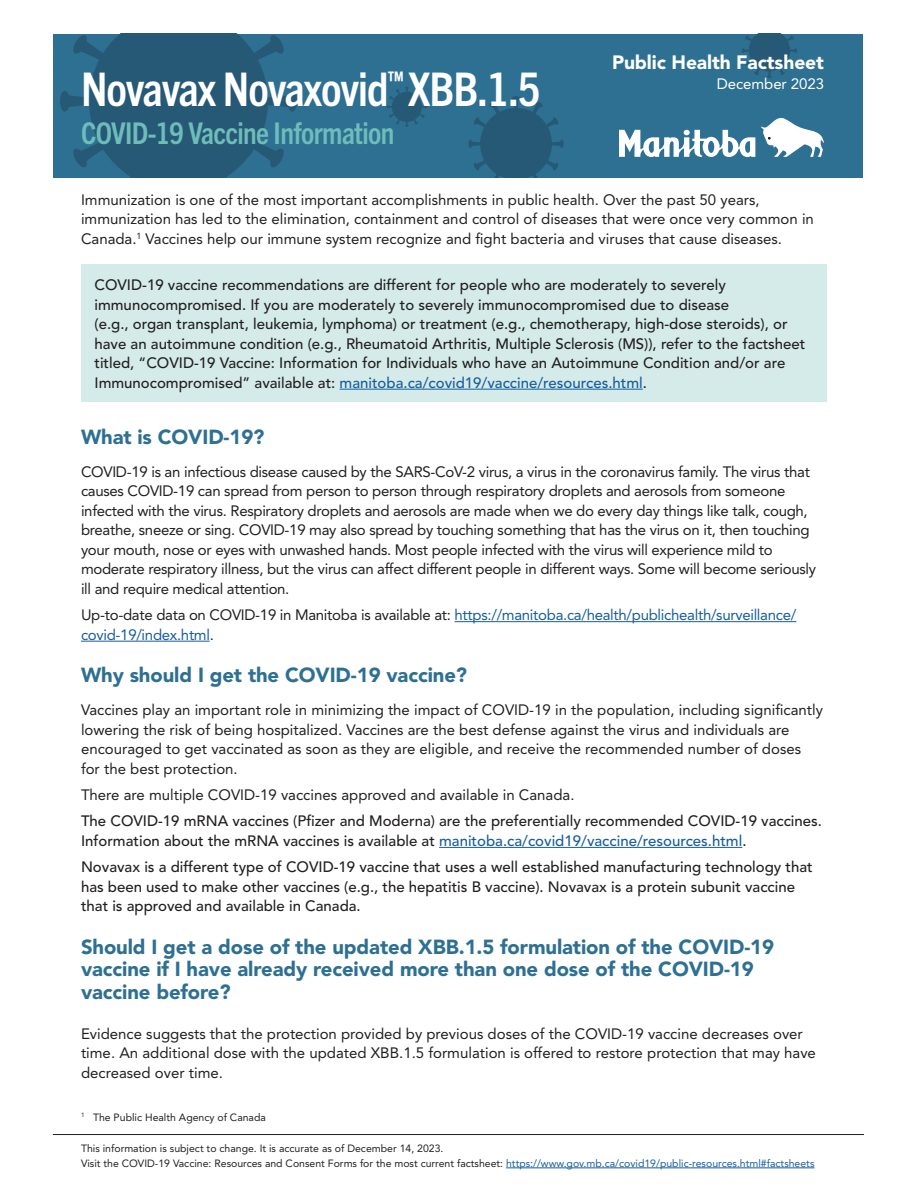
<style>
.page{position:relative;width:918px;height:1188px;background:#fff}
.page>*{position:absolute;margin:0;border:0;box-sizing:border-box;transform-origin:0 0}
.t1{font:700 condensed 46.5px "Trade Gothic Next LT Pro";letter-spacing:-.02em;color:#fff}
.t2{font:700 condensed 30px "Trade Gothic Next LT Pro";letter-spacing:-.02em;color:#6fbcba}
.body{font:900 20.25px/22.5px "Avenir LT Std";letter-spacing:-.005em;color:#2e7092}
.subhead{font:900 20.25px "Avenir LT Std";letter-spacing:-.005em;color:#2e7092}
.body-2{font:900 19.2px "Avenir LT Std";letter-spacing:-.005em;color:#fff}
.body-3{font:500 15px/19.5px "Avenir LT Std";color:#231f20}
.body-4{font:15px/19.5px "Avenir LT Std";color:#231f20}
.body-5{font:15px/19.5px "Avenir LT Std";letter-spacing:-.02em;color:#231f20}
.body-6{font:15px/19.5px "Avenir LT Std";letter-spacing:-.02em;color:#175d9e}
.body-7{font:15px "Avenir LT Std";letter-spacing:-.005em;color:#fff}
.footnote{font:10.5px/15px "Avenir LT Std";color:#231f20}
.s1{color:#175d9e}
.s2{color:#231f20}
</style>
<div class="page">
<hr style="left:53px;top:1134px;width:811px;height:1px;background:#231f20">
<div style="left:81px;top:265px;width:745px;height:137px;background:#d4ebea"></div>
<div style="left:53px;top:34px;width:809px;height:143px;background:#2e7092"></div>
<svg style="left:60px;top:34px;width:237px;height:143px"></svg>
<svg style="left:468px;top:96px;width:96px;height:81px"></svg>
<svg style="left:387px;top:87px;width:40px;height:40px"></svg>
<svg style="left:742px;top:34px;width:55px;height:44px"></svg>
<svg style="left:619px;top:130px;width:136px;height:27px"></svg>
<svg style="left:761px;top:118px;width:63px;height:39px"></svg>
<hr style="left:340px;top:389px;width:303px;height:1px;background:#175d9e">
<hr style="left:455px;top:621px;width:341px;height:1px;background:#175d9e">
<hr style="left:81px;top:641px;width:129px;height:1px;background:#175d9e">
<hr style="left:439px;top:847px;width:303px;height:1px;background:#175d9e">
<hr style="left:506px;top:1168px;width:308px;height:1px;background:#175d9e">
<p class="t1" style="left:81px;top:57px;width:461px">Novavax Novaxovid<sup>™</sup> XBB.1.5</p>
<p class="t2" style="left:81px;top:112px;width:315px">COVID-19 Vaccine Information</p>
<p class="body-2" style="left:612px;top:50px;width:213px">Public Health Factsheet</p>
<p class="body-7" style="left:717px;top:75px;width:109px">December 2023</p>
<p class="body-4" style="left:81px;top:190px;width:734px">Immunization is one of the most important accomplishments in public health. Over the past 50 years, immunization has led to the elimination, containment and control of diseases that were once very common in<br>Canada.<sup>1</sup> Vaccines help our immune system recognize and fight bacteria and viruses that cause diseases.</p>
<p class="body-3" style="left:95px;top:276px;width:712px">COVID-19 vaccine recommendations are different for people who are moderately to severely immunocompromised. If you are moderately to severely immunocompromised due to disease<br>(e.g., organ transplant, leukemia, lymphoma) or treatment (e.g., chemotherapy, high-dose steroids), or have an autoimmune condition (e.g., Rheumatoid Arthritis, Multiple Sclerosis (MS)), refer to the factsheet titled, “COVID-19 Vaccine: Information for Individuals who have an Autoimmune Condition and/or are Immunocompromised” available at: <span class="s1">manitoba.ca/covid19/vaccine/resources.html</span>.</p>
<p class="subhead" style="left:81px;top:425px;width:185px">What is COVID-19?</p>
<p class="body-5" style="left:81px;top:462px;width:737px">COVID-19 is an infectious disease caused by the SARS-CoV-2 virus, a virus in the coronavirus family. The virus that causes COVID-19 can spread from person to person through respiratory droplets and aerosols from someone infected with the virus. Respiratory droplets and aerosols are made when we do every day things like talk, cough, breathe, sneeze or sing. COVID-19 may also spread by touching something that has the virus on it, then touching your mouth, nose or eyes with unwashed hands. Most people infected with the virus will experience mild to moderate respiratory illness, but the virus can affect different people in different ways. Some will become seriously ill and require medical attention.</p>
<p class="body-6" style="left:81px;top:605px;width:717px"><span class="s2">Up-to-date data on COVID-19 in Manitoba is available at:</span> https://manitoba.ca/health/publichealth/surveillance/ covid-19/index.html<span class="s2">.</span></p>
<p class="subhead" style="left:81px;top:663px;width:388px">Why should I get the COVID-19 vaccine?</p>
<p class="body-4" style="left:81px;top:701px;width:743px">Vaccines play an important role in minimizing the impact of COVID-19 in the population, including significantly lowering the risk of being hospitalized. Vaccines are the best defense against the virus and individuals are encouraged to get vaccinated as soon as they are eligible, and receive the recommended number of doses for the best protection.</p>
<p class="body-4" style="left:81px;top:785px;width:495px">There are multiple COVID-19 vaccines approved and available in Canada.</p>
<p class="body-3" style="left:81px;top:812px;width:743px">The COVID-19 mRNA vaccines (Pfizer and Moderna) are the preferentially recommended COVID-19 vaccines.<br>Information about the mRNA vaccines is available at <span class="s1">manitoba.ca/covid19/vaccine/resources.html</span>.</p>
<p class="body-3" style="left:81px;top:858px;width:733px">Novavax is a different type of COVID-19 vaccine that uses a well established manufacturing technology that has been used to make other vaccines (e.g., the hepatitis B vaccine). Novavax is a protein subunit vaccine that is approved and available in Canada.</p>
<p class="body" style="left:81px;top:936px;width:695px">Should I get a dose of the updated XBB.1.5 formulation of the COVID-19 vaccine if I have already received more than one dose of the COVID-19 vaccine before?</p>
<p class="body-4" style="left:81px;top:1024px;width:736px">Evidence suggests that the protection provided by previous doses of the COVID-19 vaccine decreases over time. An additional dose with the updated XBB.1.5 formulation is offered to restore protection that may have decreased over time.</p>
<p class="footnote" style="left:81px;top:1109px;width:186px"><sup>1</sup> The Public Health Agency of Canada</p>
<p class="footnote" style="left:81px;top:1141px;width:735px">This information is subject to change. It is accurate as of December 14, 2023.<br>Visit the COVID-19 Vaccine: Resources and Consent Forms for the most current factsheet: <span class="s1">https://www.gov.mb.ca/covid19/public-resources.html#factsheets</span></p>
</div>
